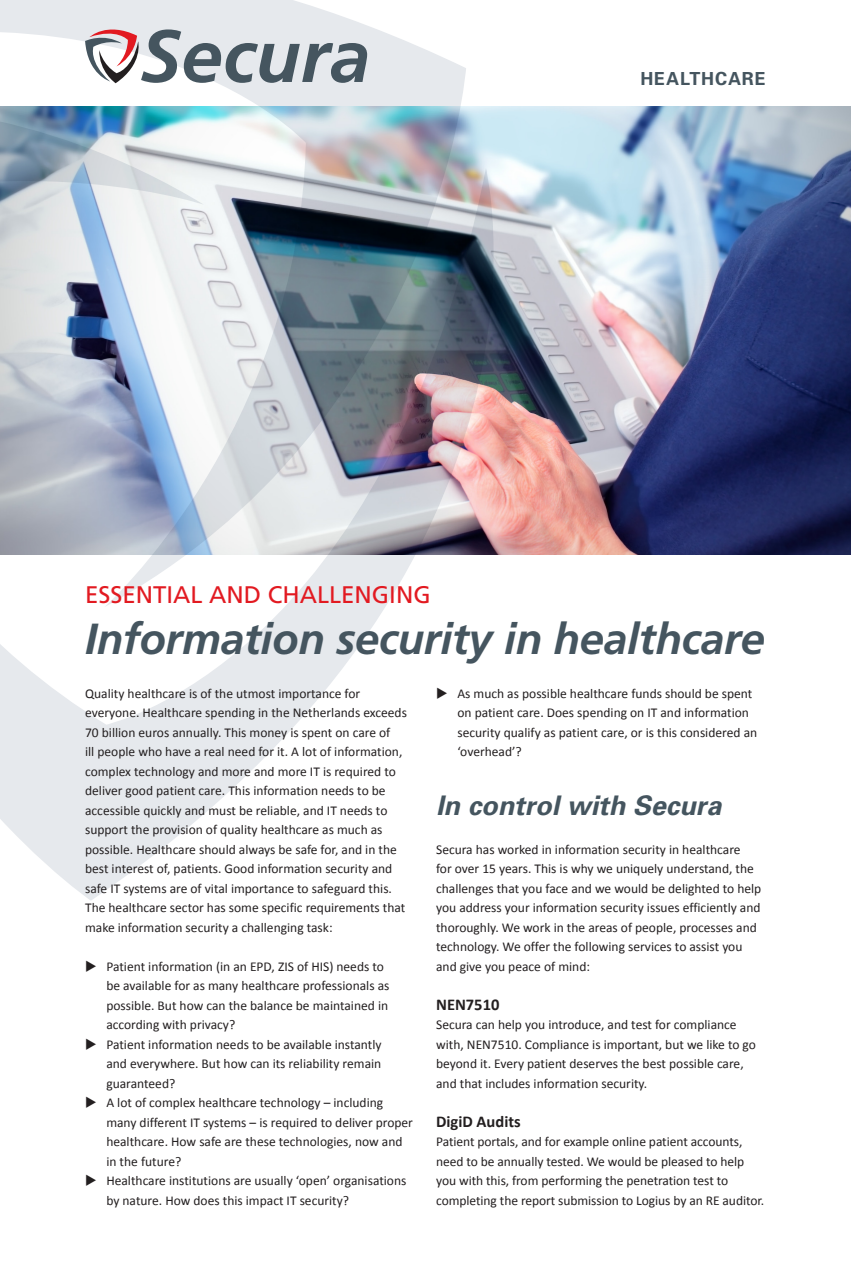
<style>
.page{position:relative;width:851px;height:1263px;background:#fff}
.page>*{position:absolute;margin:0;border:0;box-sizing:border-box;transform-origin:0 0}
.t1{font:italic 700 73.95px "Frutiger LT Std";color:#45555f}
.kop{font:italic 700 43.5px "Frutiger LT Std";letter-spacing:-.01em;color:#45555f}
.tussenkop{font:italic 700 27px "Univers";color:#45555f}
.kop-2{font:24px "Frutiger LT Std";color:#e21a21}
.platte_tekst_univers{font:700 18px "Univers";letter-spacing:.05em;color:#45555f}
.body_Calibri{font:700 16.5px "Calibri";color:#231f20}
.body_Calibri-2{font:13.5px/19.5px "Calibri";color:#231f20}
</style>
<div class="page">
<svg style="left:0;top:607px;width:385px;height:294px"></svg>
<svg style="left:0;top:0;width:466px;height:607px;fill:#e6e9ed"></svg>
<svg style="left:85px;top:21px;width:59px;height:62px"></svg>
<img style="left:0;top:106px;width:850px;height:449px">
<p class="t1" style="left:140px;top:13px;width:232px">Secura</p>
<p class="platte_tekst_univers" style="left:640px;top:68px;width:127px">HEALTHCARE</p>
<p class="kop-2" style="left:85px;top:581px;width:347px">ESSENTIAL AND CHALLENGING</p>
<p class="kop" style="left:85px;top:613px;width:681px">Information security in healthcare</p>
<p class="body_Calibri-2" style="left:85px;top:683px;width:323px">Quality healthcare is of the utmost importance for everyone. Healthcare spending in the Netherlands exceeds 70 billion euros annually. This money is spent on care of<br>ill people who have a real need for it. A lot of information, complex technology and more and more IT is required to deliver good patient care. This information needs to be accessible quickly and must be reliable, and IT needs to support the provision of quality healthcare as much as possible. Healthcare should always be safe for, and in the best interest of, patients. Good information security and safe IT systems are of vital importance to safeguard this.<br>The healthcare sector has some specific requirements that make information security a challenging task:</p>
<p class="body_Calibri-2" style="left:106px;top:956px;width:284px;text-indent:-21px">◆ Patient information (in an EPD, ZIS of HIS) needs to be available for as many healthcare professionals as possible. But how can the balance be maintained in according with privacy?</p>
<p class="body_Calibri-2" style="left:106px;top:1034px;width:277px;text-align:justify;text-indent:-21px">◆ Patient information needs to be available instantly and everywhere. But how can its reliability remain guaranteed?</p>
<p class="body_Calibri-2" style="left:106px;top:1093px;width:308px;text-indent:-21px">◆ A lot of complex healthcare technology – including many different IT systems – is required to deliver proper healthcare. How safe are these technologies, now and in the future?</p>
<p class="body_Calibri-2" style="left:106px;top:1171px;width:301px;text-indent:-21px">◆ Healthcare institutions are usually ‘open’ organisations by nature. How does this impact IT security?</p>
<p class="body_Calibri-2" style="left:457px;top:683px;width:301px;text-indent:-21px">◆ As much as possible healthcare funds should be spent on patient care. Does spending on IT and information security qualify as patient care, or is this considered an ‘overhead’?</p>
<p class="tussenkop" style="left:436px;top:789px;width:287px">In control with Secura</p>
<p class="body_Calibri-2" style="left:436px;top:839px;width:327px">Secura has worked in information security in healthcare<br>for over 15 years. This is why we uniquely understand, the challenges that you face and we would be delighted to help you address your information security issues efficiently and thoroughly. We work in the areas of people, processes and technology. We offer the following services to assist you and give you peace of mind:</p>
<p class="body_Calibri" style="left:436px;top:993px;width:65px">NEN7510</p>
<p class="body_Calibri-2" style="left:436px;top:1015px;width:321px">Secura can help you introduce, and test for compliance with, NEN7510. Compliance is important, but we like to go beyond it. Every patient deserves the best possible care, and that includes information security.</p>
<p class="body_Calibri" style="left:436px;top:1110px;width:86px">DigiD Audits</p>
<p class="body_Calibri-2" style="left:436px;top:1132px;width:329px">Patient portals, and for example online patient accounts, need to be annually tested. We would be pleased to help you with this, from performing the penetration test to completing the report submission to Logius by an RE auditor.</p>
</div>
